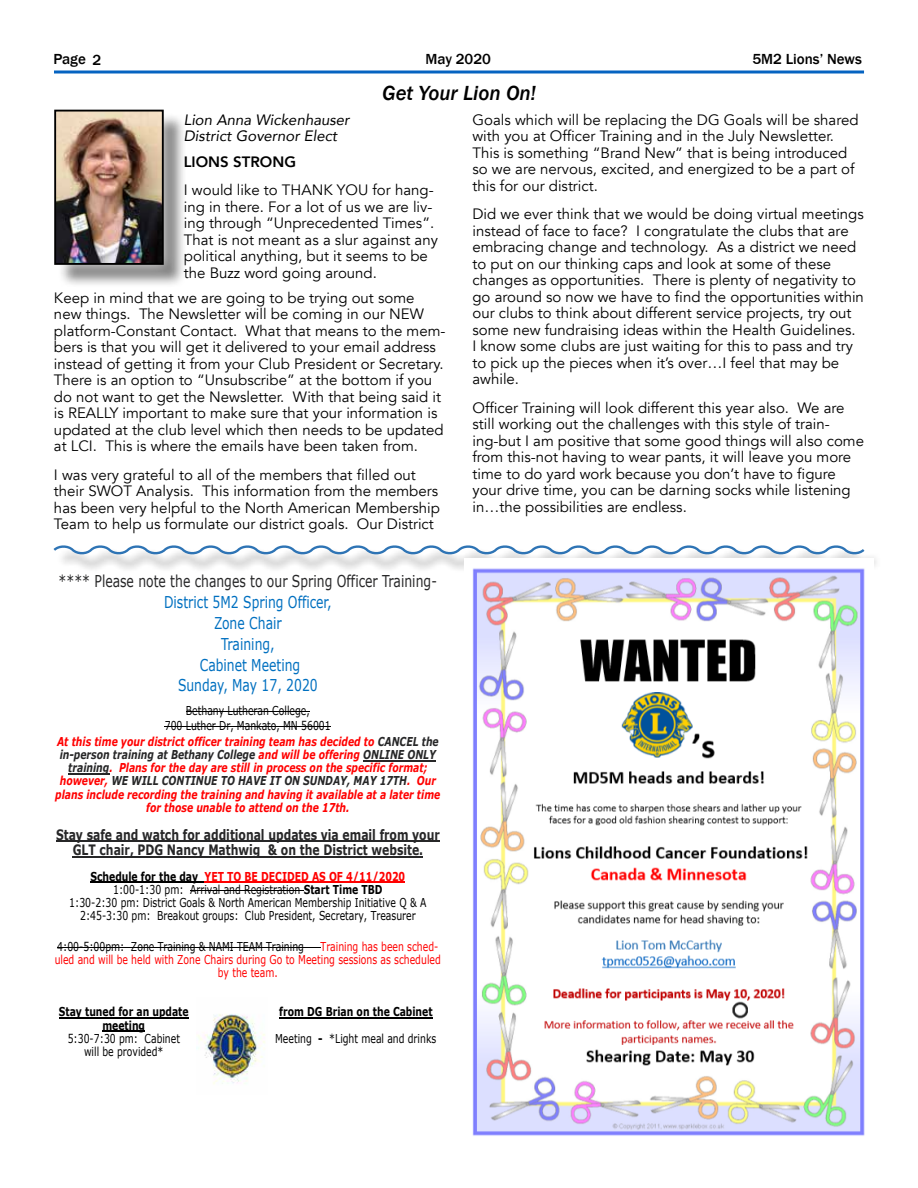
<style>
.page{position:relative;width:918px;height:1188px;background:#fff}
.page>*{position:absolute;margin:0;border:0;box-sizing:border-box;transform-origin:0 0}
.t1{font:italic 500 21px "Franklin Gothic";color:#000}
.t2{font:16.35px/20.9px "Verdana";color:#0070c0;text-align:center;scale:.76 1}
.t3{font:16.35px "Verdana";color:#272728;scale:.76 1}
.t4{font:15px/16.5px "Avenir";color:#000}
.t5{font:italic 15px/16.5px "Avenir";color:#000}
.t6{font:500 15px "Franklin Gothic";color:#000}
.t7{font:800 15px "Avenir";color:#000}
.t8{font:700 14.4px/15.3px "Verdana";color:#272728;text-align:center;scale:.76 1}
.t9{font:italic 700 12.3px/13px "Verdana";color:#f00;text-align:center;scale:.76 1}
.t10{font:12.3px/13px "Verdana";color:#000;text-align:center;scale:.76 1}
.t11{font:12.3px "Verdana";color:#f00;scale:.76 1}
.t12{font:700 12.3px "Verdana";color:#000;scale:.76 1}
.s1{font-weight:400;font-style:normal;color:#000}
.s2{color:#272728}
.s3{font-weight:700}
.s4{font-weight:700;color:#f00}
</style>
<div class="page">
<svg style="left:54px;top:70px;width:810px;height:4px;background:#4389d0"></svg>
<div style="left:57px;top:113px;width:130px;height:175px;background:#000;opacity:.5"></div>
<div style="left:42px;top:98px;width:134px;height:179px;background:#fff;opacity:.75"></div>
<img style="left:57px;top:113px;width:104px;height:149px">
<div style="left:54px;top:110px;width:110px;height:155px;border:2px solid #000"></div>
<div style="left:57px;top:548px;width:825px;height:25px;background:#000;opacity:.5"></div>
<svg style="left:53px;top:545px;width:814px;height:13px"></svg>
<hr style="left:186px;top:711px;width:124px;height:1px;background:#000">
<hr style="left:165px;top:726px;width:166px;height:1px;background:#000">
<hr style="left:363px;top:760px;width:73px;height:1px;background:#272728">
<hr style="left:68px;top:773px;width:41px;height:1px;background:#272728">
<hr style="left:56px;top:841px;width:384px;height:1px;background:#272728">
<hr style="left:73px;top:856px;width:350px;height:1px;background:#272728">
<hr style="left:91px;top:882px;width:113px;height:1px;background:#000">
<hr style="left:204px;top:882px;width:201px;height:1px;background:#f00">
<hr style="left:190px;top:890px;width:114px;height:1px;background:#000">
<hr style="left:57px;top:947px;width:264px;height:1px;background:#000">
<hr style="left:59px;top:1017px;width:130px;height:1px;background:#000">
<hr style="left:279px;top:1017px;width:153px;height:1px;background:#000">
<hr style="left:102px;top:1030px;width:43px;height:2px;background:#000">
<img style="left:196px;top:1014px;width:69px;height:70px">
<img style="left:464px;top:559px;width:410px;height:577px">
<p class="t6" style="left:53px;top:50px;width:50px">Page 2</p>
<p class="t6" style="left:426px;top:50px;width:67px">May 2020</p>
<p class="t6" style="left:752px;top:50px;width:111px">5M2 Lions’ News</p>
<h1 class="t1" style="left:382px;top:80px;width:155px">Get Your Lion On!</h1>
<p class="t5" style="left:184px;top:111px;width:167px">Lion Anna Wickenhauser<br>District Governor Elect</p>
<p class="t7" style="left:184px;top:150px;width:114px">LIONS STRONG</p>
<p class="t4" style="left:184px;top:182px;width:256px">I would like to THANK YOU for hang&shy;ing in there. For a lot of us we are liv&shy;ing through “Unprecedented Times”.<br>That is not meant as a slur against any political anything, but it seems to be the Buzz word going around.</p>
<p class="t4" style="left:54px;top:290px;width:393px">Keep in mind that we are going to be trying out some new things. The Newsletter will be coming in our NEW platform-Constant Contact. What that means to the mem&shy;bers is that you will get it delivered to your email address instead of getting it from your Club President or Secretary.<br>There is an option to “Unsubscribe” at the bottom if you do not want to get the Newsletter. With that being said it is REALLY important to make sure that your information is updated at the club level which then needs to be updated at LCI. This is where the emails have been taken from.</p>
<p class="t4" style="left:54px;top:467px;width:387px">I was very grateful to all of the members that filled out their SWOT Analysis. This information from the members has been very helpful to the North American Membership Team to help us formulate our district goals. Our District</p>
<p class="t4" style="left:472px;top:112px;width:388px">Goals which will be replacing the DG Goals will be shared with you at Officer Training and in the July Newsletter.<br>This is something “Brand New” that is being introduced so we are nervous, excited, and energized to be a part of this for our district.</p>
<p class="t4" style="left:472px;top:206px;width:393px">Did we ever think that we would be doing virtual meetings instead of face to face? I congratulate the clubs that are embracing change and technology. As a district we need to put on our thinking caps and look at some of these changes as opportunities. There is plenty of negativity to go around so now we have to find the opportunities within our clubs to think about different service projects, try out some new fundraising ideas within the Health Guidelines.<br>I know some clubs are just waiting for this to pass and try to pick up the pieces when it’s over…I feel that may be awhile.</p>
<p class="t4" style="left:472px;top:400px;width:393px">Officer Training will look different this year also. We are still working out the challenges with this style of train&shy;ing-but I am positive that some good things will also come from this-not having to wear pants, it will leave you more time to do yard work because you don’t have to figure your drive time, you can be darning socks while listening in…the possibilities are endless.</p>
<p class="t3" style="left:59px;top:570px;width:500px">**** Please note the changes to our Spring Officer Training-</p>
<p class="t2" style="left:164px;top:592px;width:222px">District 5M2 Spring Officer,<br>Zone Chair<br>Training,<br>Cabinet Meeting<br>Sunday, May 17, 2020</p>
<p class="t9" style="left:57px;top:702px;width:504px;line-height:15.6px"><span class="s1">Bethany Lutheran College,<br>700 Luther Dr, Mankato, MN 56001<br></span>At this time your district officer training team has decided to <span class="s2">CANCEL the</span></p>
<p class="t9" style="left:55px;top:748px;width:508px"><span class="s2">in-person training at Bethany College</span> and will be offering <span class="s2">ONLINE ONLY training</span>. Plans for the day are still in process on the specific format; however, <span class="s2">WE WILL CONTINUE TO HAVE IT ON SUNDAY, MAY 17TH</span>. Our plans include recording the training and having it available at a later time for those unable to attend on the 17th.</p>
<p class="t8" style="left:56px;top:827px;width:507px">Stay safe and watch for additional updates via email from your<br>GLT chair, PDG Nancy Mathwig &amp; on the District website.</p>
<p class="t10" style="left:69px;top:870px;width:471px"><span class="s3">Schedule for the day</span> <span class="s4">YET TO BE DECIDED AS OF 4/11/2020<br></span>1:00-1:30 pm: Arrival and Registration <span class="s3">Start Time TBD<br></span>1:30-2:30 pm: District Goals &amp; North American Membership Initiative Q &amp; A 2:45-3:30 pm: Breakout groups: Club President, Secretary, Treasurer</p>
<p class="t10" style="left:57px;top:940px;width:326px">4:00-5:00pm: Zone Training &amp; NAMI TEAM Training</p>
<p class="t11" style="left:321px;top:938px;width:157px">Training has been sched-</p>
<p class="t11" style="left:55px;top:951px;width:510px">uled and will be held with Zone Chairs during Go to Meeting sessions as scheduled</p>
<p class="t11" style="left:218px;top:964px;width:81px">by the team.</p>
<p class="t12" style="left:59px;top:1003px;width:172px">Stay tuned for an update</p>
<p class="t12" style="left:279px;top:1003px;width:203px">from DG Brian on the Cabinet</p>
<p class="t12" style="left:102px;top:1016px;width:58px">meeting</p>
<p class="t10" style="left:68px;top:1032px;width:149px">5:30-7:30 pm: Cabinet</p>
<p class="t10" style="left:275px;top:1032px;width:214px">Meeting <span class="s3">-</span> *Light meal and drinks</p>
<p class="t10" style="left:84px;top:1045px;width:106px">will be provided*</p>
</div>
